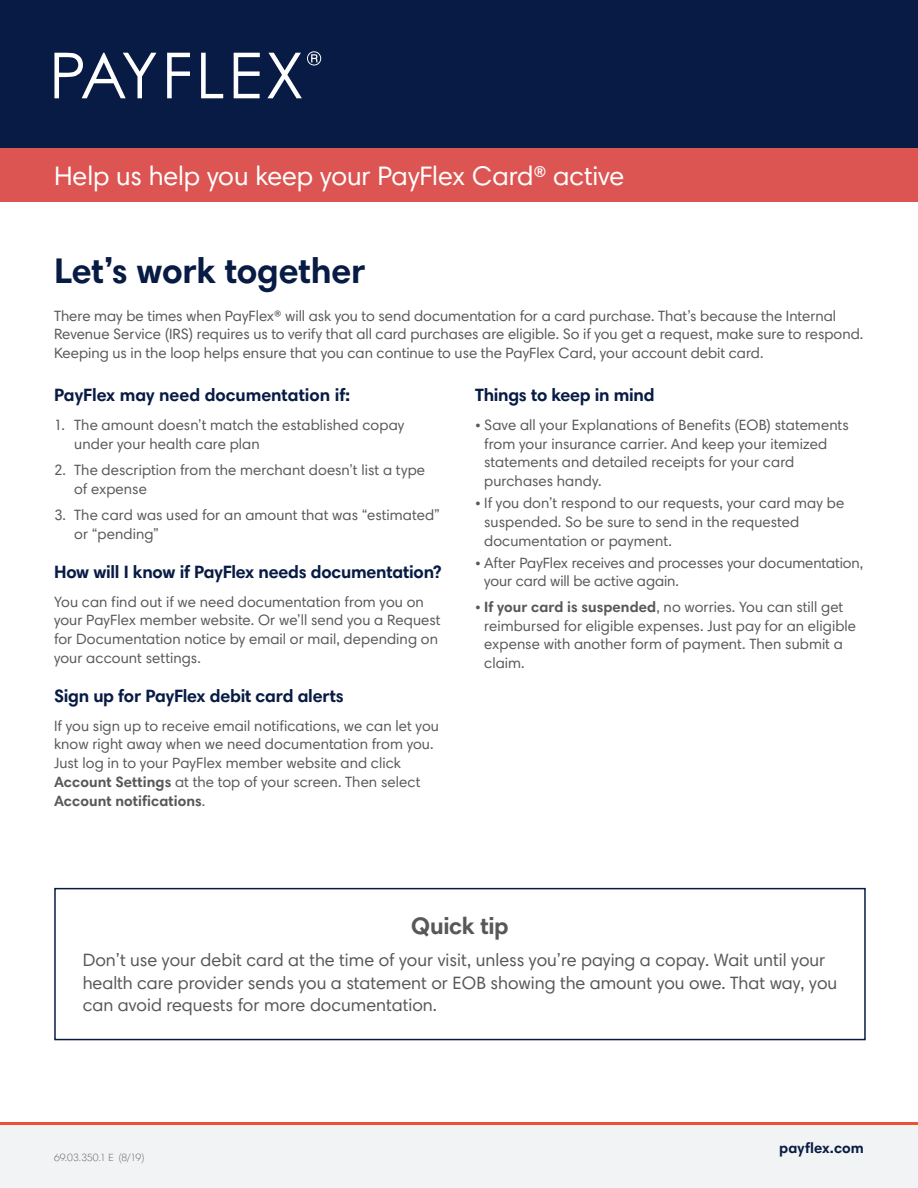
<style>
.page{position:relative;width:918px;height:1188px;background:#fff}
.page>*{position:absolute;margin:0;border:0;box-sizing:border-box;transform-origin:0 0}
.t1{font:700 36px "Harmonia Sans Std";letter-spacing:-.005em;color:#071b44}
.t2{font:27px "Harmonia Sans Std";letter-spacing:-.005em;color:#fff}
.t3{font:700 24px "Harmonia Sans Std";letter-spacing:-.015em;color:#57585a}
.t4{font:18px/22.5px "Harmonia Sans Std";color:#57585a}
.t5{font:700 18px "Harmonia Sans Std";letter-spacing:-.015em;color:#071b44}
.t6{font:15px/18.8px "Harmonia Sans Std";letter-spacing:.005em;color:#57585a}
.t7{font:700 15px "Harmonia Sans Std";letter-spacing:.005em;color:#071b44}
.t8{font:300 10.5px "Harmonia Sans Std";letter-spacing:.005em;color:#57585a}
.s1{font-weight:700}
</style>
<div class="page">
<div style="left:0;top:1122px;width:918px;height:66px;background:#f2f3f4"></div>
<hr style="left:0;top:1122px;width:918px;height:3px;background:#ed5136">
<div style="left:54px;top:888px;width:812px;height:152px;border:2px solid #071b44"></div>
<div style="left:0;top:0;width:918px;height:148px;background:#071b44"></div>
<div style="left:0;top:148px;width:918px;height:54px;background:#dc5552"></div>
<svg style="left:54px;top:53px;width:102px;height:45px"></svg>
<svg style="left:167px;top:53px;width:23px;height:45px"></svg>
<svg style="left:201px;top:53px;width:22px;height:45px"></svg>
<svg style="left:234px;top:53px;width:26px;height:45px"></svg>
<svg style="left:267px;top:51px;width:54px;height:47px"></svg>
<p class="t2" style="left:54px;top:159px;width:572px">Help us help you keep your PayFlex Card® active</p>
<h1 class="t1" style="left:54px;top:248px;width:313px">Let’s work together</h1>
<p class="t6" style="left:54px;top:306px;width:811px">There may be times when PayFlex® will ask you to send documentation for a card purchase. That’s because the Internal<br>Revenue Service (IRS) requires us to verify that all card purchases are eligible. So if you get a request, make sure to respond.<br>Keeping us in the loop helps ensure that you can continue to use the PayFlex Card, your account debit card.</p>
<h2 class="t5" style="left:54px;top:384px;width:298px">PayFlex may need documentation if:</h2>
<p class="t6" style="left:74px;top:415px;width:332px;text-indent:-20px">1. The amount doesn’t match the established copay under your health care plan</p>
<p class="t6" style="left:74px;top:460px;width:352px;text-indent:-20px">2. The description from the merchant doesn’t list a type of expense</p>
<p class="t6" style="left:74px;top:505px;width:367px;text-indent:-20px">3. The card was used for an amount that was “estimated” or “pending”</p>
<h2 class="t5" style="left:54px;top:561px;width:389px">How will I know if PayFlex needs documentation?</h2>
<p class="t6" style="left:54px;top:592px;width:388px">You can find out if we need documentation from you on your PayFlex member website. Or we’ll send you a Request for Documentation notice by email or mail, depending on your account settings.</p>
<h2 class="t5" style="left:54px;top:685px;width:291px">Sign up for PayFlex debit card alerts</h2>
<p class="t6" style="left:54px;top:716px;width:387px">If you sign up to receive email notifications, we can let you know right away when we need documentation from you.<br>Just log in to your PayFlex member website and click <span class="s1">Account Settings</span> at the top of your screen. Then select <span class="s1">Account notifications</span>.</p>
<h2 class="t5" style="left:475px;top:384px;width:181px">Things to keep in mind</h2>
<p class="t6" style="left:484px;top:415px;width:366px;text-indent:-9px">• Save all your Explanations of Benefits (EOB) statements from your insurance carrier. And keep your itemized statements and detailed receipts for your card purchases handy.</p>
<p class="t6" style="left:484px;top:493px;width:362px;text-indent:-9px">• If you don’t respond to our requests, your card may be suspended. So be sure to send in the requested documentation or payment.</p>
<p class="t6" style="left:484px;top:553px;width:381px;text-indent:-9px">• After PayFlex receives and processes your documentation, your card will be active again.</p>
<p class="t6" style="left:484px;top:597px;width:373px;text-indent:-9px">• <span class="s1">If your card is suspended</span>, no worries. You can still get reimbursed for eligible expenses. Just pay for an eligible expense with another form of payment. Then submit a claim.</p>
<h3 class="t3" style="left:411px;top:911px;width:99px">Quick tip</h3>
<p class="t4" style="left:83px;top:949px;width:756px">Don’t use your debit card at the time of your visit, unless you’re paying a copay. Wait until your health care provider sends you a statement or EOB showing the amount you owe. That way, you can avoid requests for more documentation.</p>
<p class="t8" style="left:54px;top:1151px;width:92px">69.03.350.1 E (8/19)</p>
<p class="t7" style="left:779px;top:1139px;width:86px">payflex.com</p>
</div>
